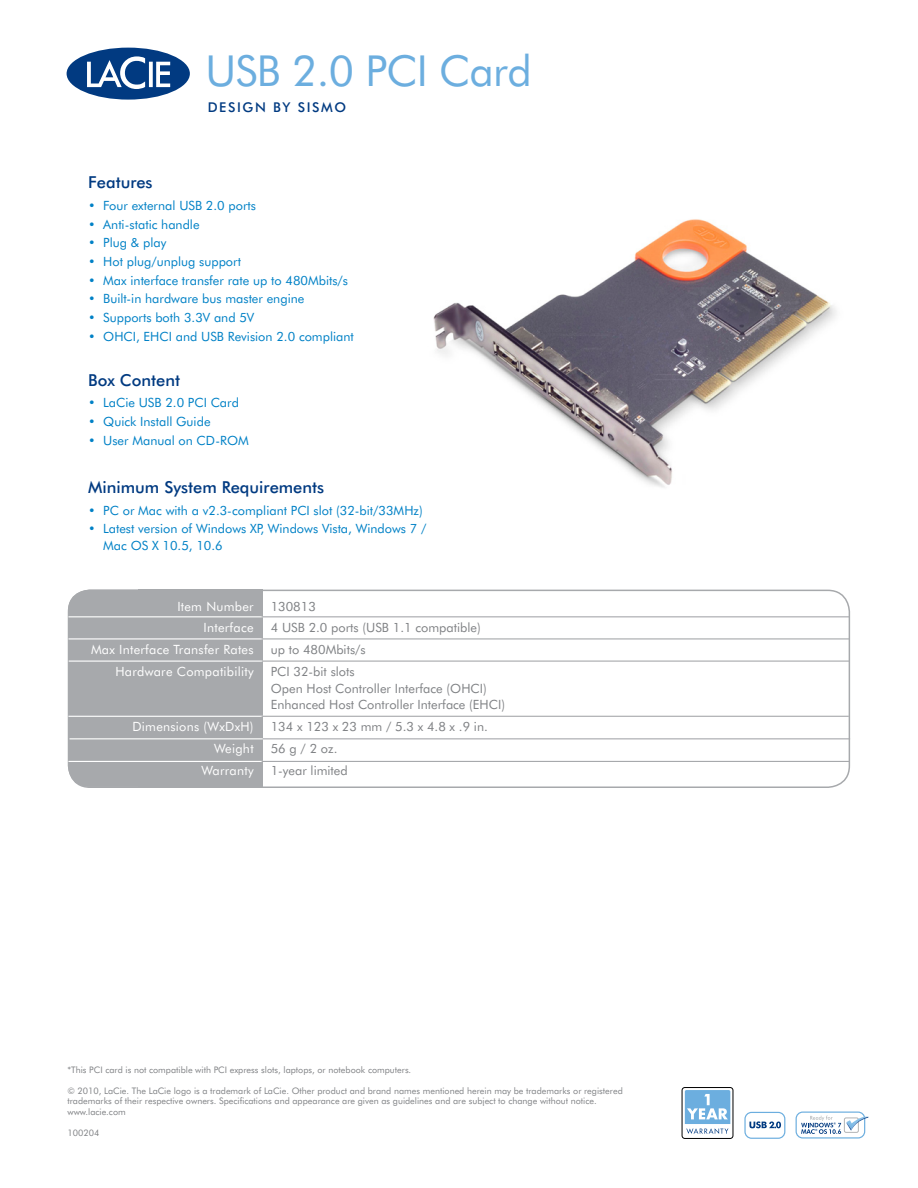
<style>
.page{position:relative;width:918px;height:1188px;background:#fff}
.page>*{position:absolute;margin:0;border:0;box-sizing:border-box;transform-origin:0 0}
.t1{font:42.75px "Futura BT";letter-spacing:-.015em;color:#6caedf}
.t2{font:500 16.5px "Futura BT";color:#013a81}
.t3{font:500 13.5px "Futura BT";letter-spacing:.12em;color:#013a81}
.t4{font:12.75px/16.5px "Futura BT";color:#0081c6}
.t5{font:12.75px/21.9px "Futura BT";color:#808285}
.t6{font:12.75px/21.9px "Futura BT";letter-spacing:.02em;color:#fff;text-align:right}
.t7{font:9px/10.5px "Futura BT";color:#808285}
</style>
<div class="page">
<div style="left:796px;top:1112px;width:69px;height:27px;border:1px solid #6caedf;border-radius:7px"></div>
<svg style="left:801px;top:1116px;width:40px;height:18px"></svg>
<div style="left:844px;top:1118px;width:15px;height:15px;border:1px solid #b2b4b6;border-radius:2px"></div>
<svg style="left:847px;top:1117px;width:21px;height:14px"></svg>
<div style="left:68px;top:590px;width:163px;height:197px;background:#a7a9ac;border-radius:22px"></div>
<div style="left:138px;top:590px;width:124px;height:197px;background:#a7a9ac"></div>
<div style="left:68px;top:590px;width:782px;height:198px;border:2px solid #a7a9ac;border-radius:22px"></div>
<hr style="left:68px;top:761px;width:237px;height:1px;background:#fff">
<hr style="left:262px;top:761px;width:587px;height:1px;background:#a7a9ac">
<hr style="left:68px;top:638px;width:237px;height:1px;background:#fff">
<hr style="left:262px;top:638px;width:587px;height:1px;background:#a7a9ac">
<hr style="left:68px;top:616px;width:237px;height:1px;background:#fff">
<hr style="left:262px;top:616px;width:587px;height:1px;background:#a7a9ac">
<hr style="left:69px;top:661px;width:236px;height:1px;background:#fff">
<hr style="left:262px;top:661px;width:587px;height:1px;background:#a7a9ac">
<hr style="left:68px;top:716px;width:237px;height:1px;background:#fff">
<hr style="left:262px;top:716px;width:587px;height:1px;background:#a7a9ac">
<hr style="left:70px;top:738px;width:236px;height:1px;background:#fff">
<hr style="left:263px;top:738px;width:587px;height:1px;background:#a7a9ac">
<div style="left:682px;top:1087px;width:51px;height:52px;border:1px solid #000;border-radius:3px"></div>
<svg style="left:685px;top:1090px;width:45px;height:44px"></svg>
<svg style="left:67px;top:48px;width:123px;height:52px"></svg>
<img style="left:433px;top:219px;width:404px;height:269px">
<div style="left:744px;top:1112px;width:41px;height:27px;border:1px solid #6caedf;border-radius:7px"></div>
<svg style="left:749px;top:1121px;width:32px;height:7px"></svg>
<h1 class="t1" style="left:205px;top:45px;width:328px">USB 2.0 PCI Card</h1>
<p class="t3" style="left:208px;top:99px;width:21px">Desig</p>
<p class="t3" style="left:255px;top:99px;width:93px">n by SISMO</p>
<p class="t2" style="left:88px;top:172px;width:66px">Features</p>
<p class="t4" style="left:88px;top:197px;width:169px">• Four external USB 2.0 ports</p>
<p class="t4" style="left:88px;top:216px;width:113px">• Anti-static handle</p>
<p class="t4" style="left:88px;top:234px;width:80px">• Plug &amp; play</p>
<p class="t4" style="left:88px;top:253px;width:154px">• Hot plug/unplug support</p>
<p class="t4" style="left:88px;top:272px;width:261px">• Max interface transfer rate up to 480Mbits/s</p>
<p class="t4" style="left:88px;top:290px;width:218px">• Built-in hardware bus master engine</p>
<p class="t4" style="left:88px;top:309px;width:168px">• Supports both 3.3V and 5V</p>
<p class="t4" style="left:88px;top:328px;width:267px">• OHCI, EHCI and USB Revision 2.0 compliant</p>
<p class="t2" style="left:88px;top:370px;width:93px">Box Content</p>
<p class="t4" style="left:88px;top:395px;width:152px">• LaCie USB 2.0 PCI Card</p>
<p class="t4" style="left:88px;top:413px;width:124px">• Quick Install Guide</p>
<p class="t4" style="left:88px;top:432px;width:162px">• User Manual on CD-ROM</p>
<p class="t2" style="left:88px;top:477px;width:237px">Minimum System Requirements</p>
<p class="t4" style="left:88px;top:502px;width:336px">• PC or Mac with a v2.3-compliant PCI slot (32-bit/33MHz)</p>
<p class="t4" style="left:103px;top:520px;width:325px;text-indent:-15px">• Latest version of Windows XP, Windows Vista, Windows 7 /<br>Mac OS X 10.5, 10.6</p>
<p class="t6" style="left:91px;top:595px;width:164px">Item Number<br>Interface<br>Max Interface Transfer Rates<br>Hardware Compatibility</p>
<p class="t6" style="left:132px;top:716px;width:123px">Dimensions (WxDxH)<br>Weight<br>Warranty</p>
<p class="t5" style="left:271px;top:595px;width:212px">130813<br>4 USB 2.0 ports (USB 1.1 compatible) up to 480Mbits/s<br>PCI 32-bit slots</p>
<p class="t5" style="left:271px;top:680px;width:236px;line-height:16.5px">Open Host Controller Interface (OHCI)<br>Enhanced Host Controller Interface (EHCI)</p>
<p class="t5" style="left:271px;top:716px;width:219px">134 x 123 x 23 mm / 5.3 x 4.8 x .9 in.<br>56 g / 2 oz.<br>1-year limited</p>
<p class="t7" style="left:68px;top:1064px;width:345px">*This PCI card is not compatible with PCI express slots, laptops, or notebook computers.</p>
<p class="t7" style="left:68px;top:1085px;width:557px">© 2010, LaCie. The LaCie logo is a trademark of LaCie. Other product and brand names mentioned herein may be trademarks or registered trademarks of their respective owners. Specifications and appearance are given as guidelines and are subject to change without notice. www.lacie.com</p>
<p class="t7" style="left:68px;top:1127px;width:33px">100204</p>
</div>
